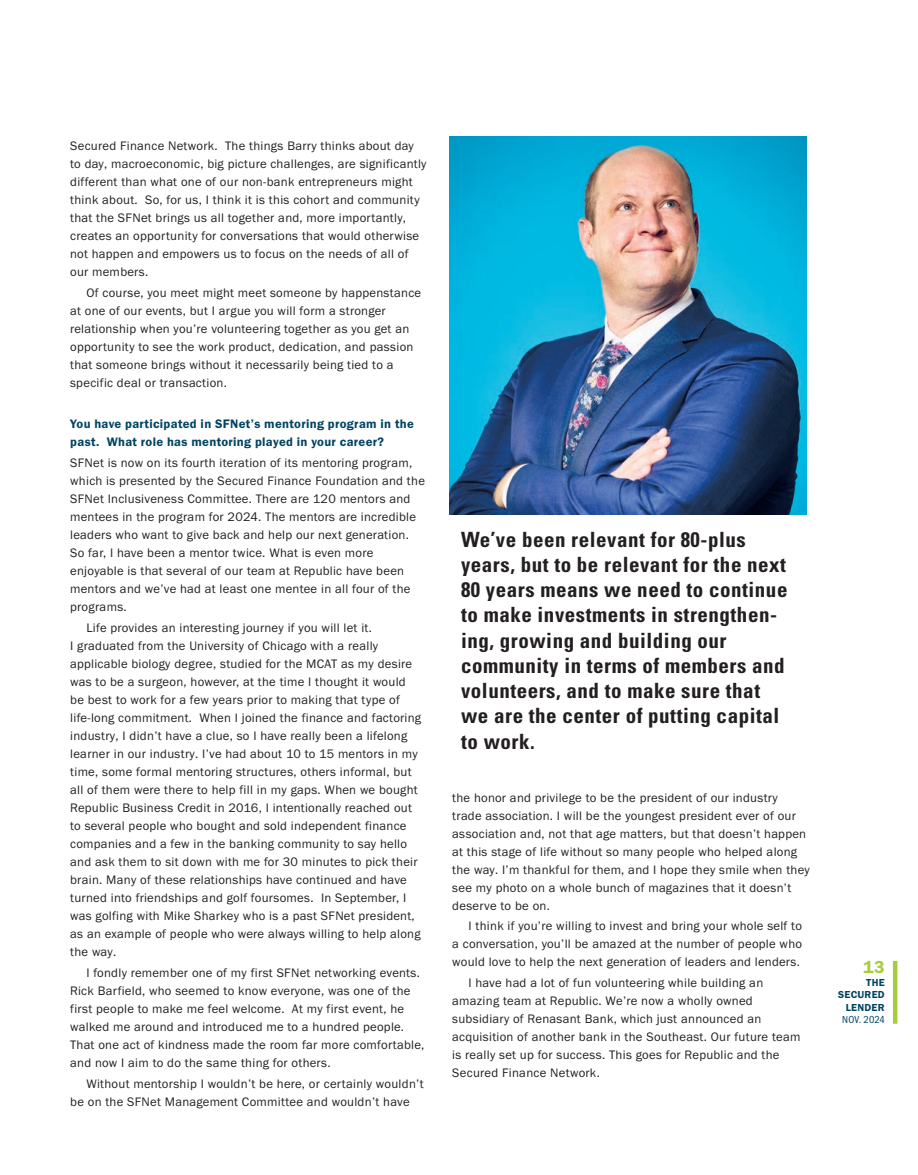
<style>
.page{position:relative;width:918px;height:1175px;background:#fff}
.page>*{position:absolute;margin:0;border:0;box-sizing:border-box;transform-origin:0 0}
.t1{font:700 condensed 21px/25.2px "Univers";letter-spacing:.025em;color:#231f20}
.t2{font:600 18px "Franklin Gothic FS";color:#a6ce39}
.t3{font:12.75px/18px "Franklin Gothic FS";letter-spacing:.02em;color:#231f20}
.t4{font:600 12.75px/18px "Franklin Gothic FS";letter-spacing:.025em;color:#004462}
.t5{font:600 10.5px/12.6px "Franklin Gothic FS";letter-spacing:.025em;color:#004462;text-align:right}
.t6{font:condensed 10.5px "Franklin Gothic FS";letter-spacing:.01em;color:#004462}
</style>
<div class="page">
<hr style="left:893px;top:960px;width:4px;height:63px;background:#a6ce39">
<img style="left:449px;top:136px;width:358px;height:378px">
<p class="t3" style="left:70px;top:137px;width:358px">Secured Finance Network. The things Barry thinks about day to day, macroeconomic, big picture challenges, are significantly different than what one of our non-bank entrepreneurs might think about. So, for us, I think it is this cohort and community that the SFNet brings us all together and, more importantly, creates an opportunity for conversations that would otherwise not happen and empowers us to focus on the needs of all of our members.</p>
<p class="t3" style="left:70px;top:284px;width:353px;text-indent:16px">Of course, you meet might meet someone by happenstance at one of our events, but I argue you will form a stronger relationship when you’re volunteering together as you get an opportunity to see the work product, dedication, and passion that someone brings without it necessarily being tied to a specific deal or transaction.</p>
<p class="t4" style="left:70px;top:415px;width:345px">You have participated in SFNet’s mentoring program in the past. What role has mentoring played in your career?</p>
<p class="t3" style="left:70px;top:454px;width:356px">SFNet is now on its fourth iteration of its mentoring program, which is presented by the Secured Finance Foundation and the SFNet Inclusiveness Committee. There are 120 mentors and mentees in the program for 2024. The mentors are incredible leaders who want to give back and help our next generation.<br>So far, I have been a mentor twice. What is even more enjoyable is that several of our team at Republic have been mentors and we’ve had at least one mentee in all four of the programs.</p>
<p class="t3" style="left:70px;top:619px;width:353px;text-indent:16px">Life provides an interesting journey if you will let it.<br>I graduated from the University of Chicago with a really applicable biology degree, studied for the MCAT as my desire was to be a surgeon, however, at the time I thought it would be best to work for a few years prior to making that type of life-long commitment. When I joined the finance and factoring industry, I didn’t have a clue, so I have really been a lifelong learner in our industry. I’ve had about 10 to 15 mentors in my time, some formal mentoring structures, others informal, but all of them were there to help fill in my gaps. When we bought Republic Business Credit in 2016, I intentionally reached out to several people who bought and sold independent finance companies and a few in the banking community to say hello and ask them to sit down with me for 30 minutes to pick their brain. Many of these relationships have continued and have turned into friendships and golf foursomes. In September, I was golfing with Mike Sharkey who is a past SFNet president, as an example of people who were always willing to help along the way.</p>
<p class="t3" style="left:70px;top:963px;width:356px;text-indent:16px">I fondly remember one of my first SFNet networking events.<br>Rick Barfield, who seemed to know everyone, was one of the first people to make me feel welcome. At my first event, he walked me around and introduced me to a hundred people.<br>That one act of kindness made the room far more comfortable, and now I aim to do the same thing for others.</p>
<p class="t3" style="left:70px;top:1074px;width:355px;text-indent:16px">Without mentorship I wouldn’t be here, or certainly wouldn’t be on the SFNet Management Committee and wouldn’t have</p>
<p class="t1" style="left:461px;top:526px;width:328px">We’ve been relevant for 80-plus years, but to be relevant for the next<br>80 years means we need to continue to make investments in strengthen&shy;ing, growing and building our community in terms of members and volunteers, and to make sure that we are the center of putting capital to work.</p>
<p class="t3" style="left:452px;top:788px;width:359px">the honor and privilege to be the president of our industry trade association. I will be the youngest president ever of our association and, not that age matters, but that doesn’t happen at this stage of life without so many people who helped along the way. I’m thankful for them, and I hope they smile when they see my photo on a whole bunch of magazines that it doesn’t deserve to be on.</p>
<p class="t3" style="left:452px;top:917px;width:351px;text-align:justify;text-indent:16px">I think if you’re willing to invest and bring your whole self to a conversation, you’ll be amazed at the number of people who would love to help the next generation of leaders and lenders.</p>
<p class="t3" style="left:452px;top:974px;width:350px;text-indent:16px">I have had a lot of fun volunteering while building an amazing team at Republic. We’re now a wholly owned subsidiary of Renasant Bank, which just announced an acquisition of another bank in the Southeast. Our future team is really set up for success. This goes for Republic and the Secured Finance Network.</p>
<h2 class="t2" style="left:863px;top:957px;width:23px">13</h2>
<p class="t5" style="left:838px;top:976px;width:48px">THE<br>SECURED<br>LENDER</p>
<p class="t6" style="left:842px;top:1014px;width:44px">NOV. 2024</p>
</div>
